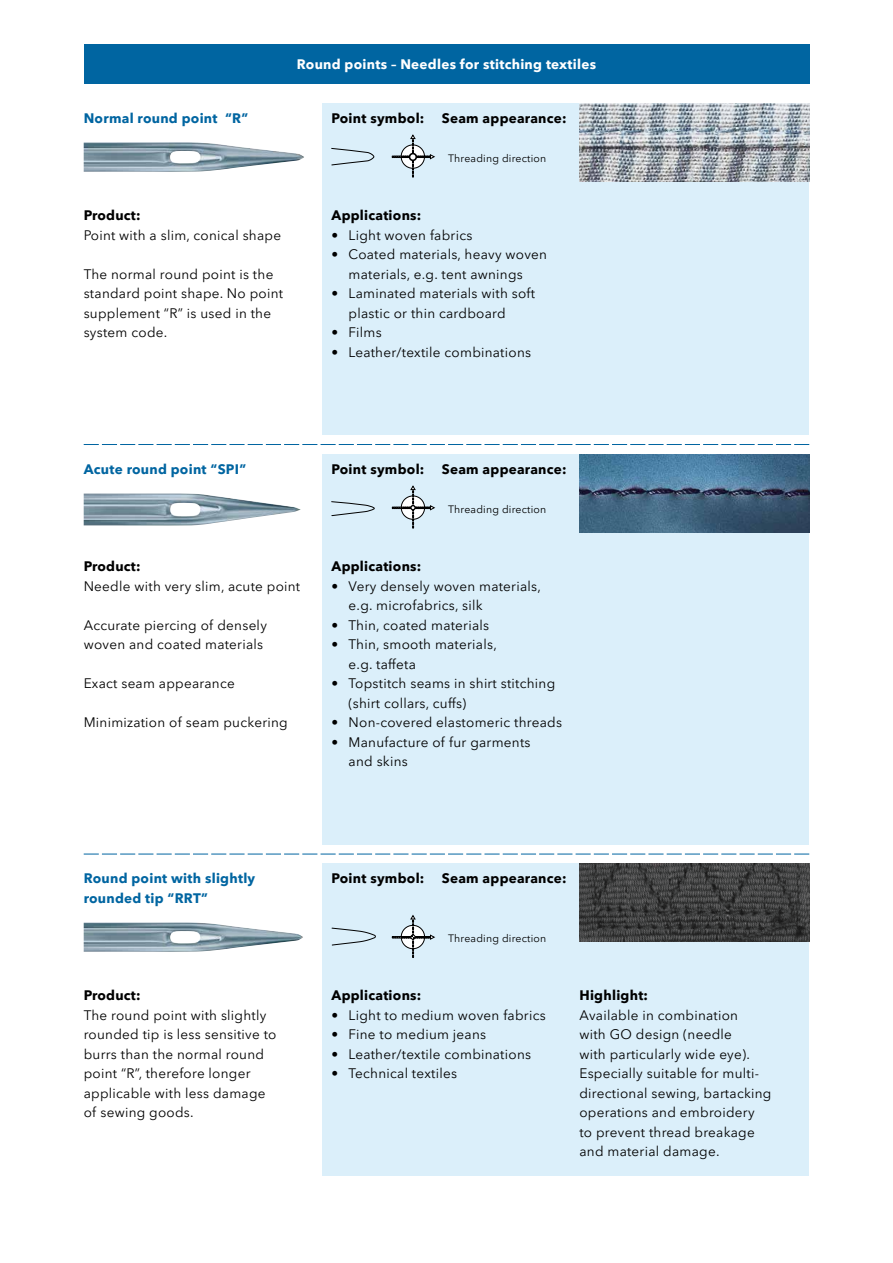
<style>
.page{position:relative;width:893px;height:1263px;background:#fff}
.page>*{position:absolute;margin:0;border:0;box-sizing:border-box;transform-origin:0 0}
.t1{font:13.5px/19.5px "Avenir Next W1 G";letter-spacing:.02em;color:#000}
.t2{font:700 13.5px "Avenir Next W1 G";letter-spacing:.02em;color:#000}
.t3{font:700 13.5px/19.5px "Avenir Next W1 G";letter-spacing:.02em;color:#0065a1}
.t4{font:700 13.5px "Avenir Next W1 G";letter-spacing:.02em;color:#fff}
.t5{font:10.5px "Avenir Next W1 G";letter-spacing:.02em;color:#000}
</style>
<div class="page">
<div style="left:323px;top:864px;width:486px;height:312px;background:#dbeffa"></div>
<div style="left:323px;top:454px;width:486px;height:390px;background:#dbeffa"></div>
<div style="left:323px;top:103px;width:486px;height:332px;background:#dbeffa"></div>
<svg style="left:392px;top:135px;width:43px;height:42px"></svg>
<div style="left:409px;top:154px;width:7px;height:6px;background:#fff;border-radius:50%"></div>
<div style="left:409px;top:153px;width:8px;height:8px;border:2px solid #000;border-radius:50%"></div>
<svg style="left:392px;top:486px;width:43px;height:42px"></svg>
<svg style="left:331px;top:148px;width:43px;height:18px"></svg>
<svg style="left:331px;top:501px;width:44px;height:15px"></svg>
<svg style="left:331px;top:927px;width:45px;height:19px"></svg>
<img style="left:579px;top:103px;width:230px;height:78px">
<img style="left:579px;top:454px;width:230px;height:78px">
<img style="left:579px;top:864px;width:230px;height:78px">
<svg style="left:84px;top:444px;width:725px;height:1px"></svg>
<svg style="left:84px;top:854px;width:725px;height:1px"></svg>
<img style="left:84px;top:922px;width:219px;height:30px">
<img style="left:84px;top:493px;width:217px;height:33px">
<img style="left:84px;top:142px;width:220px;height:30px">
<svg style="left:392px;top:915px;width:43px;height:43px"></svg>
<div style="left:84px;top:45px;width:725px;height:39px;background:#0065a1"></div>
<p class="t3" style="left:84px;top:107px;width:166px">Normal round point “R”</p>
<p class="t4" style="left:297px;top:54px;width:301px">Round points – Needles for stitching textiles</p>
<p class="t2" style="left:332px;top:107px;width:94px">Point symbol:</p>
<p class="t2" style="left:442px;top:107px;width:126px">Seam appearance:</p>
<p class="t5" style="left:448px;top:150px;width:100px">Threading direction</p>
<p class="t2" style="left:84px;top:205px;width:59px">Product:</p>
<p class="t1" style="left:84px;top:224px;width:199px">Point with a slim, conical shape</p>
<p class="t1" style="left:84px;top:263px;width:201px">The normal round point is the standard point shape. No point supplement “R” is used in the system code.</p>
<p class="t2" style="left:332px;top:205px;width:91px">Applications:</p>
<p class="t1" style="left:332px;top:224px;width:142px">• Light woven fabrics</p>
<p class="t1" style="left:332px;top:243px;width:217px;text-align:center">• Coated materials, heavy woven materials, e.g. tent awnings</p>
<p class="t1" style="left:349px;top:282px;width:188px;text-indent:-17px">• Laminated materials with soft plastic or thin cardboard</p>
<p class="t1" style="left:332px;top:321px;width:52px">• Films</p>
<p class="t1" style="left:332px;top:341px;width:201px">• Leather/textile combinations</p>
<p class="t3" style="left:84px;top:458px;width:164px">Acute round point “SPI”</p>
<p class="t2" style="left:332px;top:458px;width:94px">Point symbol:</p>
<p class="t2" style="left:442px;top:458px;width:126px">Seam appearance:</p>
<p class="t5" style="left:448px;top:501px;width:100px">Threading direction</p>
<p class="t2" style="left:84px;top:556px;width:59px">Product:</p>
<p class="t1" style="left:84px;top:575px;width:218px">Needle with very slim, acute point</p>
<p class="t1" style="left:84px;top:614px;width:185px">Accurate piercing of densely woven and coated materials</p>
<p class="t1" style="left:84px;top:672px;width:153px">Exact seam appearance</p>
<p class="t1" style="left:84px;top:711px;width:206px">Minimization of seam puckering</p>
<p class="t2" style="left:332px;top:556px;width:91px">Applications:</p>
<p class="t1" style="left:349px;top:575px;width:194px;text-indent:-17px">• Very densely woven materials, e.g. microfabrics, silk</p>
<p class="t1" style="left:332px;top:614px;width:159px">• Thin, coated materials</p>
<p class="t1" style="left:349px;top:633px;width:150px;text-indent:-17px">• Thin, smooth materials, e.g. taffeta</p>
<p class="t1" style="left:349px;top:672px;width:208px;text-indent:-17px">• Topstitch seams in shirt stitching (shirt collars, cuffs)</p>
<p class="t1" style="left:332px;top:711px;width:232px">• Non-covered elastomeric threads</p>
<p class="t1" style="left:349px;top:731px;width:184px;text-indent:-17px">• Manufacture of fur garments and skins</p>
<p class="t3" style="left:84px;top:868px;width:173px">Round point with slightly rounded tip “RRT”</p>
<p class="t2" style="left:84px;top:985px;width:59px">Product:</p>
<p class="t1" style="left:84px;top:1004px;width:194px">The round point with slightly rounded tip is less sensitive to burrs than the normal round point “R”, therefore longer applicable with less damage of sewing goods.</p>
<p class="t2" style="left:332px;top:868px;width:94px">Point symbol:</p>
<p class="t2" style="left:442px;top:868px;width:126px">Seam appearance:</p>
<p class="t5" style="left:448px;top:930px;width:100px">Threading direction</p>
<p class="t2" style="left:332px;top:984px;width:91px">Applications:</p>
<p class="t1" style="left:332px;top:1004px;width:216px">• Light to medium woven fabrics</p>
<p class="t1" style="left:332px;top:1023px;width:156px">• Fine to medium jeans</p>
<p class="t1" style="left:332px;top:1043px;width:201px">• Leather/textile combinations</p>
<p class="t1" style="left:332px;top:1062px;width:127px">• Technical textiles</p>
<p class="t2" style="left:579px;top:985px;width:70px">Highlight:</p>
<p class="t1" style="left:579px;top:1004px;width:194px">Available in combination<br>with GO design (needle<br>with particularly wide eye).<br>Especially suitable for multi&shy;directional sewing, bartacking operations and embroidery<br>to prevent thread breakage and material damage.</p>
</div>
